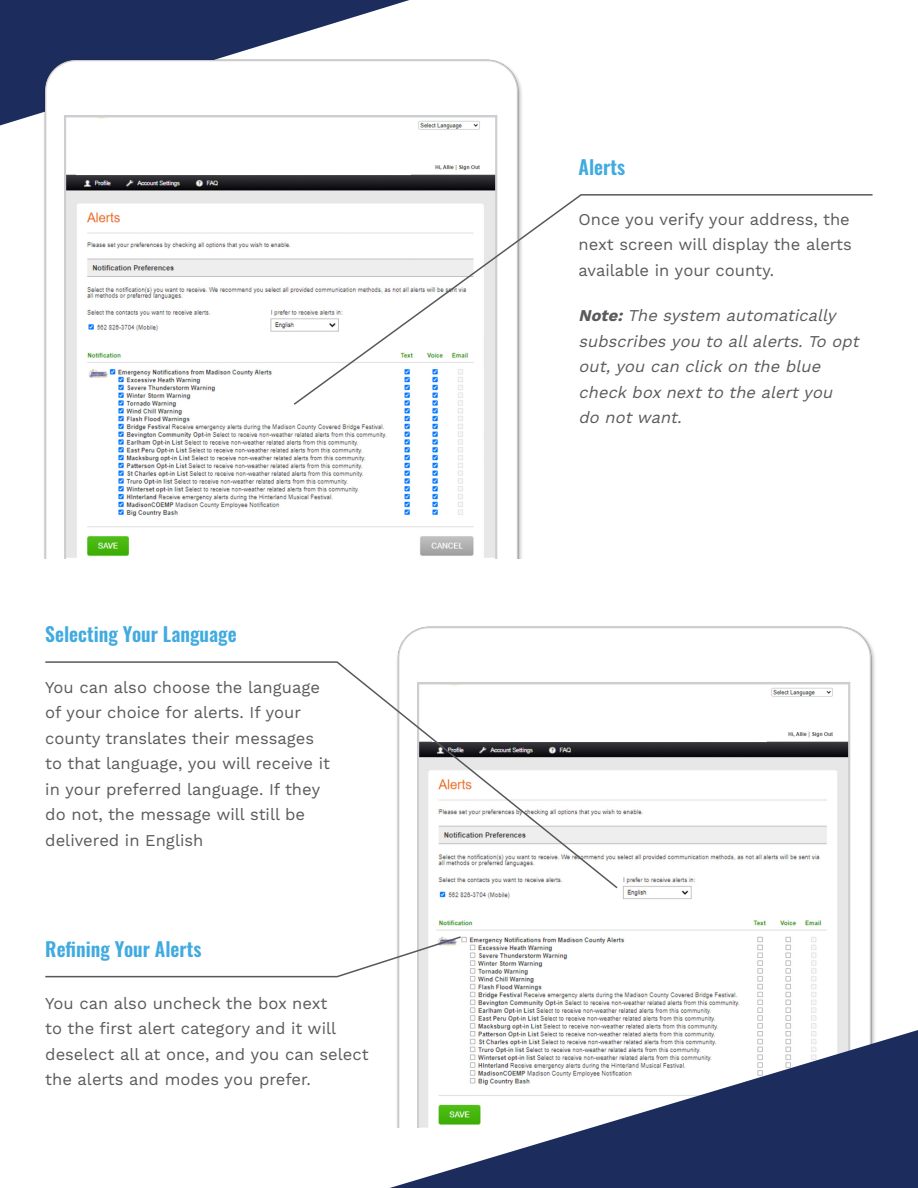
<style>
.page{position:relative;width:918px;height:1188px;background:#fff}
.page>*{position:absolute;margin:0;border:0;box-sizing:border-box;transform-origin:0 0}
.t1{font:600 19.5px "Oswald";color:#41abe0}
.t2{font:16.5px/25.5px "Work Sans";color:#5a5a5d}
.t3{font:italic 16.5px/25.5px "Work Sans";color:#5a5a5d}
.s1{font-weight:700}
</style>
<div class="page">
<img style="left:397px;top:626px;width:478px;height:404px">
<svg style="left:619px;top:685px;width:148px;height:57px"></svg>
<svg style="left:0;top:0;width:409px;height:125px;fill:#1c2c5c"></svg>
<img style="left:43px;top:59px;width:479px;height:500px">
<svg style="left:292px;top:193px;width:581px;height:213px"></svg>
<svg style="left:45px;top:935px;width:417px;height:43px"></svg>
<svg style="left:45px;top:661px;width:574px;height:229px"></svg>
<svg style="left:390px;top:1030px;width:528px;height:158px"></svg>
<svg style="left:76px;top:118px;width:335px;height:57px"></svg>
<p class="t1" style="left:45px;top:624px;width:193px">Selecting Your Language</p>
<p class="t2" style="left:45px;top:675px;width:286px">You can also choose the language of your choice for alerts. If your county translates their messages to that language, you will receive it in your preferred language. If they do not, the message will still be delivered in English</p>
<p class="t1" style="left:45px;top:939px;width:158px">Refining Your Alerts</p>
<p class="t2" style="left:45px;top:991px;width:325px">You can also uncheck the box next<br>to the first alert category and it will deselect all at once, and you can select the alerts and modes you prefer.</p>
<p class="t1" style="left:579px;top:157px;width:48px">Alerts</p>
<p class="t2" style="left:579px;top:207px;width:275px;text-align:justify">Once you verify your address, the next screen will display the alerts available in your county.</p>
<p class="t3" style="left:579px;top:304px;width:286px"><span class="s1">Note:</span>The system automatically subscribes you to allalerts.To opt out,you can click on the blue check boxnextto the alertyou do notwant.</p>
</div>
